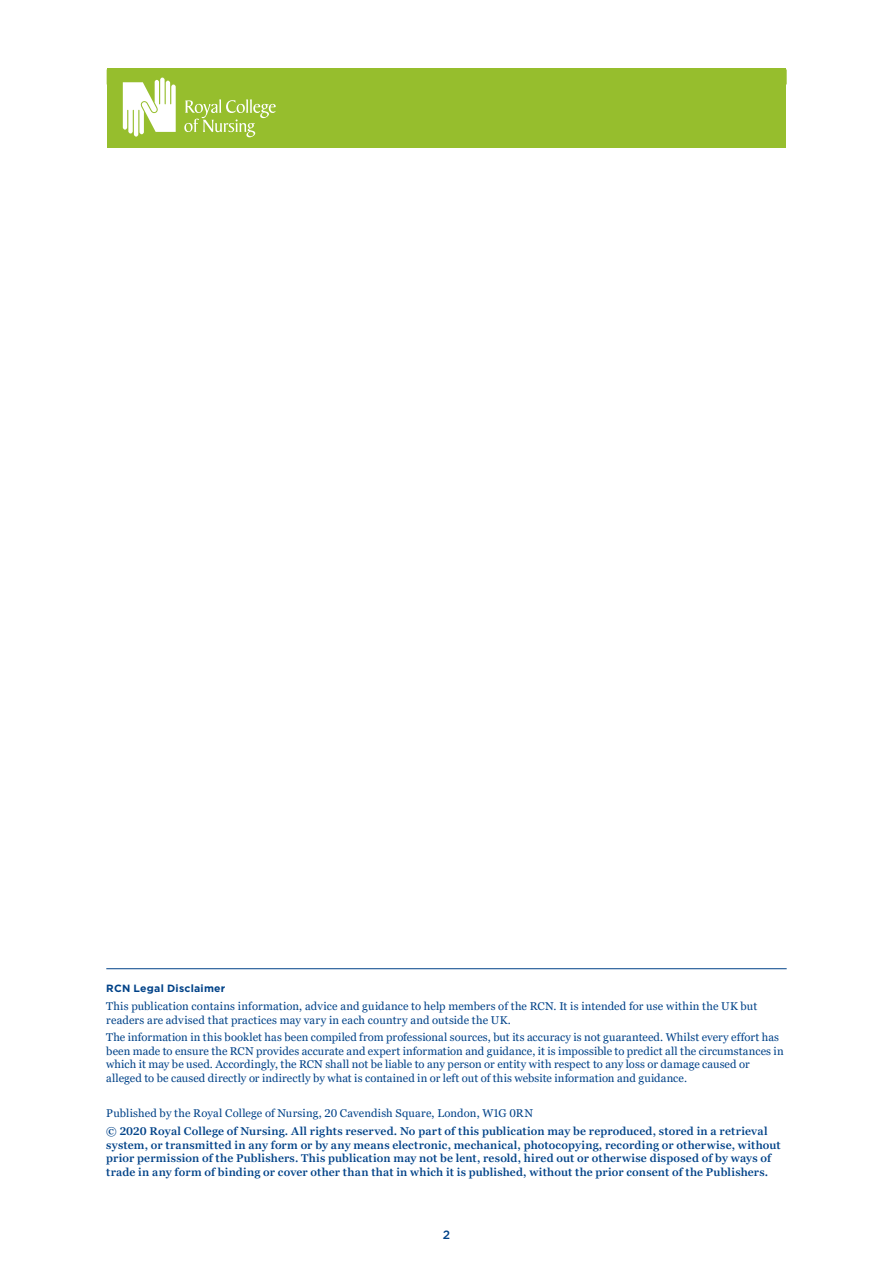
<style>
.page{position:relative;width:893px;height:1263px;background:#fff}
.page>*{position:absolute;margin:0;border:0;box-sizing:border-box;transform-origin:0 0}
.t1{font:500 12px "Gotham";color:#004288}
.t2{font:11.25px/13.5px "Georgia Pro";letter-spacing:.01em;color:#004288}
.t3{font:600 11.25px/13.5px "Georgia Pro";letter-spacing:.015em;color:#004288}
.t4{font:700 10.5px "Gotham";letter-spacing:.025em;color:#004288}
</style>
<div class="page">
<hr style="left:106px;top:968px;width:681px;height:1px;background:#004288">
<div style="left:107px;top:69px;width:679px;height:79px;background:#96be2d"></div>
<svg style="left:184px;top:99px;width:92px;height:38px"></svg>
<svg style="left:123px;top:78px;width:53px;height:59px"></svg>
<p class="t4" style="left:106px;top:982px;width:121px">RCN Legal Disclaimer</p>
<p class="t2" style="left:106px;top:1000px;width:652px">This publication contains information, advice and guidance to help members of the RCN. It is intended for use within the UK but readers are advised that practices may vary in each country and outside the UK.</p>
<p class="t2" style="left:106px;top:1031px;width:679px">The information in this booklet has been compiled from professional sources, but its accuracy is not guaranteed. Whilst every effort has been made to ensure the RCN provides accurate and expert information and guidance, it is impossible to predict all the circumstances in which it may be used. Accordingly, the RCN shall not be liable to any person or entity with respect to any loss or damage caused or alleged to be caused directly or indirectly by what is contained in or left out of this website information and guidance.</p>
<p class="t2" style="left:106px;top:1107px;width:428px">Published by the Royal College of Nursing, 20 Cavendish Square, London, W1G 0RN</p>
<p class="t3" style="left:106px;top:1125px;width:676px">© 2020 Royal College of Nursing. All rights reserved. No part of this publication may be reproduced, stored in a retrieval system, or transmitted in any form or by any means electronic, mechanical, photocopying, recording or otherwise, without prior permission of the Publishers. This publication may not be lent, resold, hired out or otherwise disposed of by ways of trade in any form of binding or cover other than that in which it is published, without the prior consent of the Publishers.</p>
<p class="t1" style="left:443px;top:1227px;width:9px">2</p>
</div>
